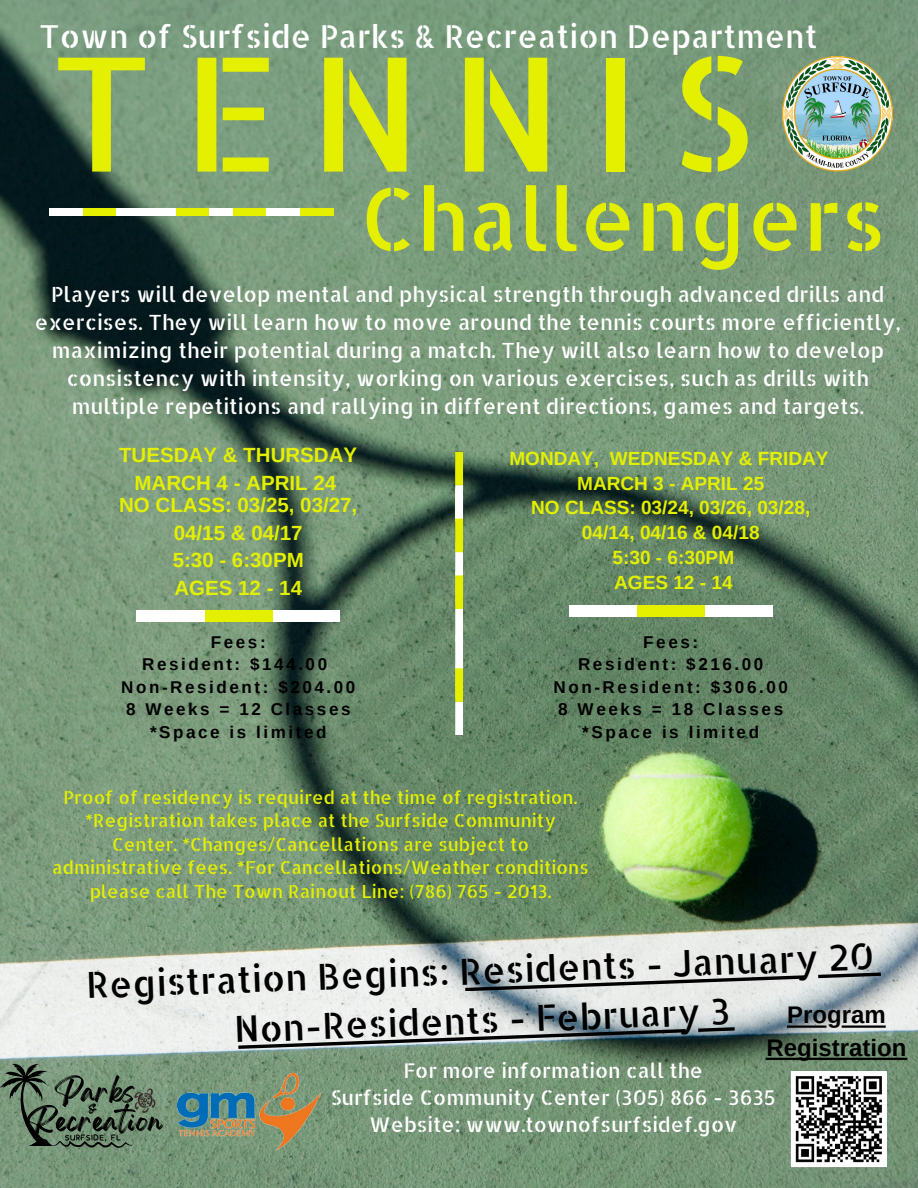
<style>
.page{position:relative;width:918px;height:1188px;background:#fff}
.page>*{position:absolute;margin:0;border:0;box-sizing:border-box;transform-origin:0 0}
.t1{font:158.25px "Allerta Stencil";letter-spacing:.19em;color:#e4f000}
.t2{font:86.4px "Allerta Stencil";color:#e4f000}
.t3{font:36px/49.5px "Allerta Stencil";color:#000;text-align:center}
.t4{font:31.65px "Allerta Stencil";color:#fff}
.t5{font:700 24px/32.7px "Arimo";color:#000;text-align:center}
.t6{font:21px/28.2px "Allerta Stencil";color:#fff;text-align:center}
.t7{font:700 20.55px/27.8px "Arimo";color:#e4f000;text-align:center}
.t8{font:20.25px/27px "Allerta Stencil";color:#fff;text-align:center}
.t9{font:700 19.05px/24.8px "Arimo";color:#e4f000;text-align:center}
.t10{font:18px/23.7px "Allerta Stencil";color:#e4f000;text-align:center}
.t11{font:700 17.1px/22.5px "Arimo";letter-spacing:.15em;color:#000;text-align:center}
</style>
<div class="page">
<img style="left:0;top:0;width:918px;height:1188px">
<div style="left:143px;top:208px;width:33px;height:7px;background:#fff"></div>
<div style="left:176px;top:208px;width:34px;height:7px;background:#e4f000"></div>
<div style="left:210px;top:208px;width:33px;height:7px;background:#fff"></div>
<div style="left:233px;top:208px;width:34px;height:7px;background:#e4f000"></div>
<div style="left:267px;top:208px;width:33px;height:7px;background:#fff"></div>
<div style="left:300px;top:208px;width:34px;height:7px;background:#e4f000"></div>
<img style="left:782px;top:56px;width:111px;height:115px">
<img style="left:177px;top:1074px;width:144px;height:76px">
<div style="left:50px;top:208px;width:33px;height:7px;background:#fff"></div>
<div style="left:83px;top:208px;width:34px;height:7px;background:#e4f000"></div>
<div style="left:117px;top:208px;width:33px;height:7px;background:#fff"></div>
<div style="left:272px;top:611px;width:68px;height:11px;background:#fff"></div>
<div style="left:204px;top:611px;width:68px;height:11px;background:#e4f000"></div>
<div style="left:137px;top:611px;width:67px;height:11px;background:#fff"></div>
<img style="left:448px;top:444px;width:22px;height:299px">
<svg style="left:238px;top:1027px;width:497px;height:22px;background:#889492"></svg>
<svg style="left:465px;top:973px;width:416px;height:18px;background:#adb2b2"></svg>
<svg style="left:787px;top:1025px;width:99px;height:3px"></svg>
<img style="left:759px;top:1051px;width:155px;height:123px">
<svg style="left:0;top:1064px;width:163px;height:84px;background:#5f7660"></svg>
<div style="left:705px;top:605px;width:67px;height:12px;background:#fff"></div>
<div style="left:637px;top:605px;width:68px;height:12px;background:#e4f000"></div>
<div style="left:569px;top:605px;width:68px;height:12px;background:#fff"></div>
<p class="t4" style="left:39px;top:15px;width:780px">Town of Surfside Parks &amp; Recreation Department</p>
<h1 class="t1" style="left:50px;top:8px;width:704px">TENNIS</h1>
<h4 class="t2" style="left:360px;top:162px;width:528px">Challengers</h4>
<p class="t6" style="left:35px;top:279px;width:868px">Players will develop mental and physical strength through advanced drills and exercises. They will learn how to move around the tennis courts more efficiently, maximizing their potential during a match. They will also learn how to develop consistency with intensity, working on various exercises, such as drills with multiple repetitions and rallying in different directions, games and targets.</p>
<p class="t7" style="left:119px;top:440px;width:240px;line-height:28.2px">TUESDAY &amp; THURSDAY<br>MARCH 4 - APRIL 24</p>
<p class="t7" style="left:119px;top:491px;width:240px">NO CLASS: 03/25, 03/27,<br>04/15 &amp; 04/17<br>5:30 - 6:30PM<br>AGES 12 - 14</p>
<h2 class="t11" style="left:211px;top:631px;width:56px">Fees:</h2>
<p class="t11" style="left:142px;top:653px;width:187px">Resident: $144.00</p>
<h6 class="t11" style="left:121px;top:676px;width:236px">Non-Resident: $204.00</h6>
<p class="t11" style="left:126px;top:698px;width:226px">8 Weeks = 12 Classes *Space is limited</p>
<p class="t9" style="left:509px;top:446px;width:321px">MONDAY, WEDNESDAY &amp; FRIDAY<br>MARCH 3 - APRIL 25<br>NO CLASS: 03/24, 03/26, 03/28,<br>04/14, 04/16 &amp; 04/18<br>5:30 - 6:30PM<br>AGES 12 - 14</p>
<p class="t11" style="left:643px;top:631px;width:56px">Fees:</p>
<p class="t11" style="left:553px;top:653px;width:236px">Resident: $216.00<br>Non-Resident: $306.00<br>8 Weeks = 18 Classes *Space is limited</p>
<p class="t10" style="left:52px;top:785px;width:538px">Proof of residency is required at the time of registration. *Registration takes place at the Surfside Community Center. *Changes/Cancellations are subject to administrative fees. *For Cancellations/Weather conditions please call The Town Rainout Line: (786) 765 - 2013.</p>
<p class="t3" style="left:85px;top:959px;width:790px;rotate:-2deg">Registration Begins: Residents - January 20<br>Non-Residents - February 3</p>
<p class="t5" style="left:766px;top:999px;width:141px">Program<br>Registration</p>
<h6 class="t8" style="left:331px;top:1056px;width:447px">For more information call the<br>Surfside Community Center (305) 866 - 3635<br>Website: www.townofsurfsidef.gov</h6>
</div>
